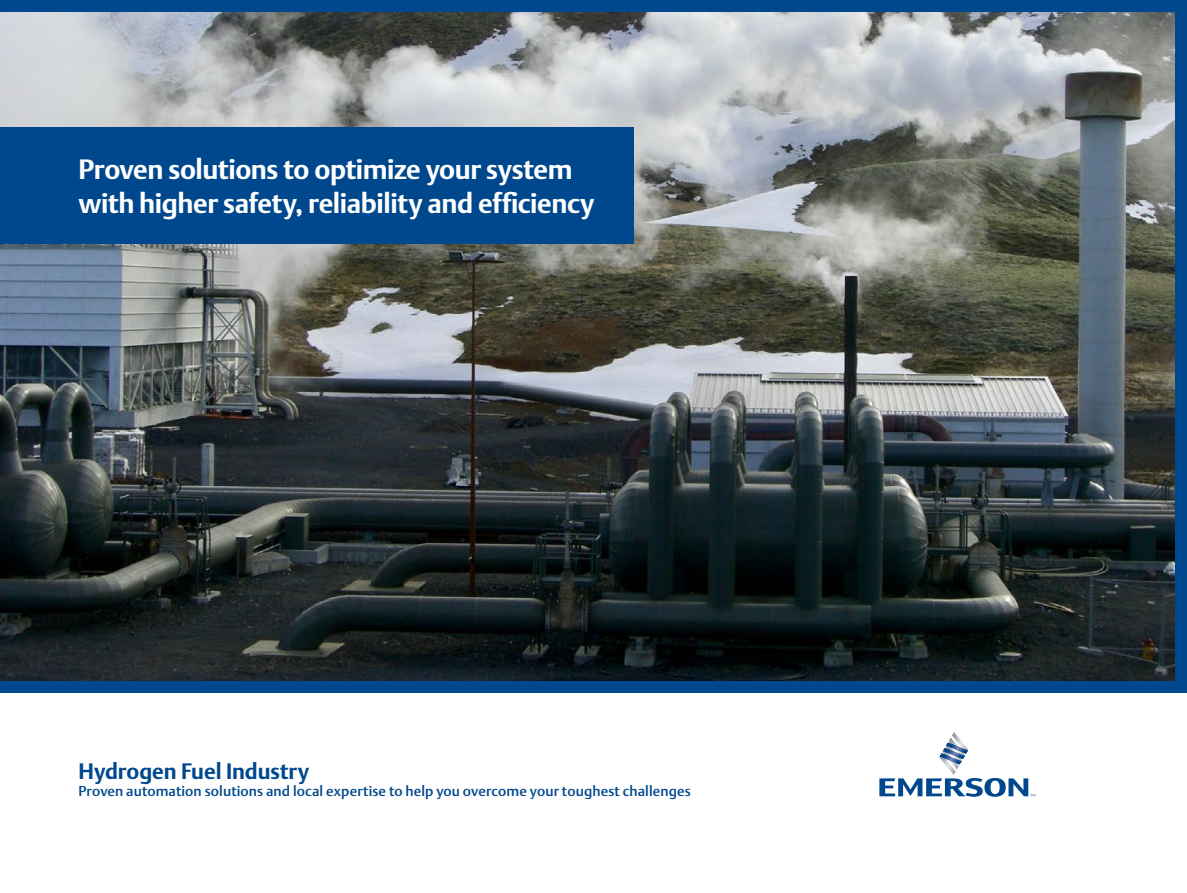
<style>
.page{position:relative;width:1187px;height:893px;background:#fff}
.page>*{position:absolute;margin:0;border:0;box-sizing:border-box;transform-origin:0 0}
.t1{font:700 27.15px/33.9px "DTL Argo T";letter-spacing:-.015em;color:#fff}
.t2{font:700 21.75px "DTL Argo T";letter-spacing:-.005em;color:#00488e}
.t3{font:500 14.25px "DTL Argo T";letter-spacing:.005em;color:#00488e}
</style>
<div class="page">
<div style="left:0;top:0;width:1186px;height:692px;background:#00488e"></div>
<img style="left:0;top:12px;width:1174px;height:668px">
<svg style="left:879px;top:732px;width:156px;height:65px"></svg>
<div style="left:0;top:128px;width:633px;height:116px;background:#00488e"></div>
<h1 class="t1" style="left:79px;top:155px;width:517px">Proven solutions to optimize your system with higher safety, reliability and efficiency</h1>
<h2 class="t2" style="left:79px;top:762px;width:232px">Hydrogen Fuel Industry</h2>
<p class="t3" style="left:79px;top:785px;width:613px">Proven automation solutions and local expertise to help you overcome your toughest challenges</p>
</div>
